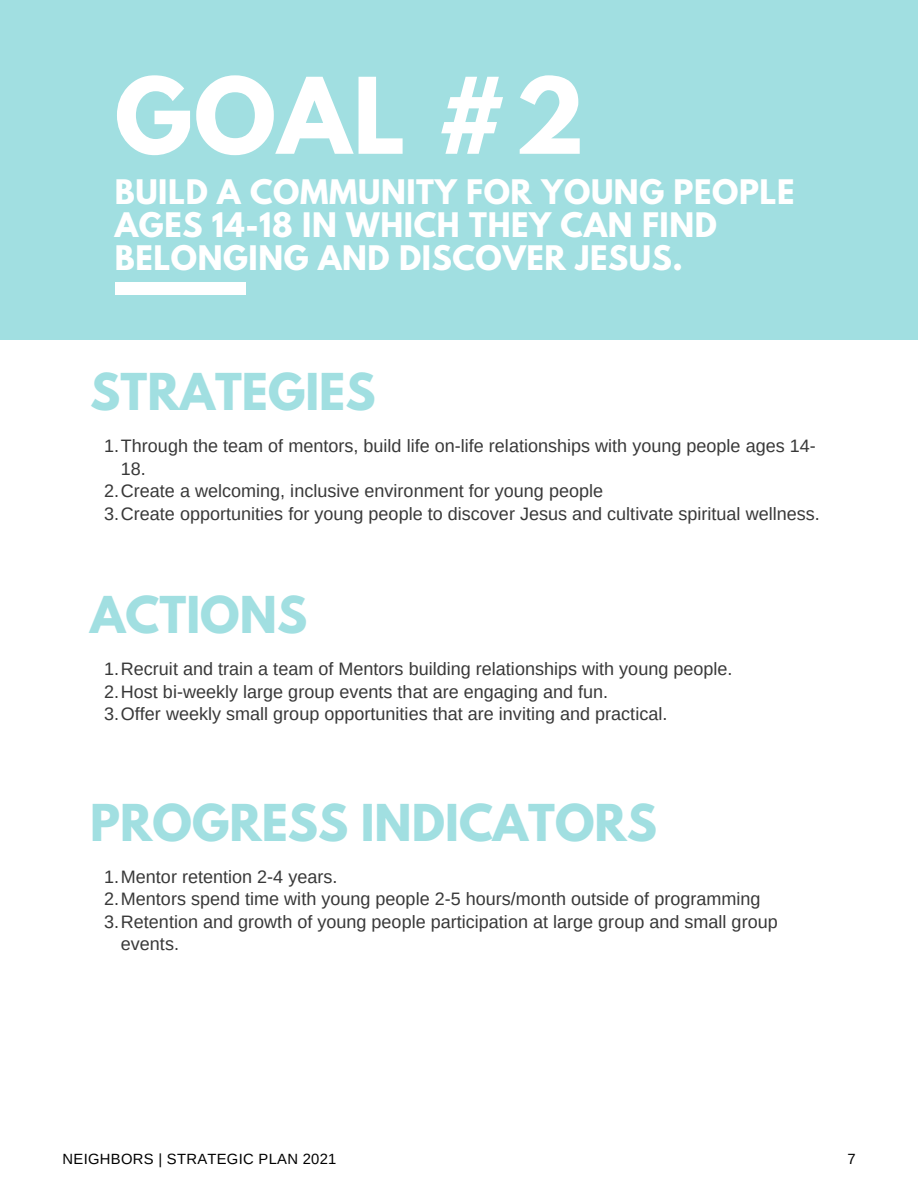
<style>
.page{position:relative;width:918px;height:1188px;background:#fff}
.page>*{position:absolute;margin:0;border:0;box-sizing:border-box;transform-origin:0 0}
.t1{font:700 93.45px "League Spartan";color:#fff}
.t2{font:700 45px "League Spartan";color:#a1dfe1}
.t3{font:700 30px/32.7px "League Spartan";letter-spacing:.02em;color:#fff}
.t4{font:18px/22.5px "Arimo";color:#383838}
.t5{font:14.85px "Arimo";letter-spacing:.02em;color:#000}
</style>
<div class="page">
<div style="left:0;top:0;width:918px;height:339px;background:#a1dfe1"></div>
<div style="left:115px;top:283px;width:130px;height:12px;background:#fff"></div>
<p class="t1" style="left:115px;top:70px;width:472px">GOAL #2</p>
<p class="t3" style="left:115px;top:180px;width:681px">BUILD A COMMUNITY FOR YOUNG PEOPLE<br>AGES 14-18 IN WHICH THEY CAN FIND<br>BELONGING AND DISCOVER JESUS.</p>
<p class="t2" style="left:90px;top:370px;width:287px">STRATEGIES</p>
<p class="t4" style="left:121px;top:435px;width:696px;text-indent:-17px">1.Through the team of mentors, build life on-life relationships with young people ages 14-<br>18.</p>
<p class="t4" style="left:104px;top:480px;width:501px">2.Create a welcoming, inclusive environment for young people</p>
<p class="t4" style="left:104px;top:502px;width:717px">3.Create opportunities for young people to discover Jesus and cultivate spiritual wellness.</p>
<p class="t2" style="left:90px;top:593px;width:218px">ACTIONS</p>
<p class="t4" style="left:104px;top:658px;width:630px">1.Recruit and train a team of Mentors building relationships with young people.</p>
<p class="t4" style="left:104px;top:680px;width:506px">2.Host bi-weekly large group events that are engaging and fun.</p>
<p class="t4" style="left:104px;top:703px;width:565px">3.Offer weekly small group opportunities that are inviting and practical.</p>
<p class="t2" style="left:90px;top:800px;width:568px">PROGRESS INDICATORS</p>
<p class="t4" style="left:104px;top:865px;width:235px">1.Mentor retention 2-4 years.</p>
<p class="t4" style="left:104px;top:888px;width:658px">2.Mentors spend time with young people 2-5 hours/month outside of programming</p>
<p class="t4" style="left:121px;top:910px;width:658px;text-indent:-17px">3.Retention and growth of young people participation at large group and small group events.</p>
<p class="t5" style="left:63px;top:1150px;width:275px">NEIGHBORS | STRATEGIC PLAN 2021</p>
<p class="t5" style="left:848px;top:1150px;width:10px">7</p>
</div>
